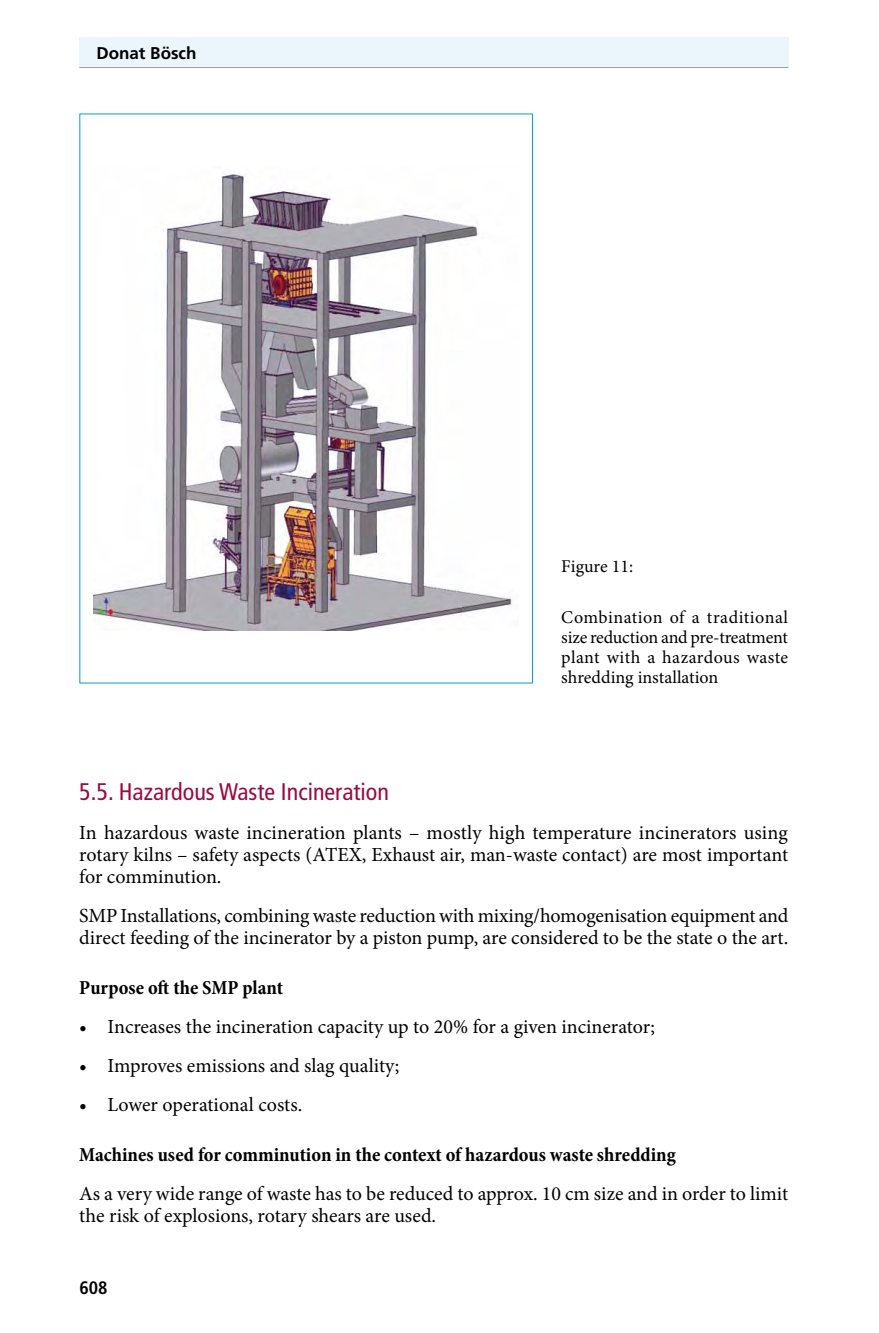
<style>
.page{position:relative;width:879px;height:1333px;background:#fff}
.page>*{position:absolute;margin:0;border:0;box-sizing:border-box;transform-origin:0 0}
.t1{font:condensed 24px "Frutiger";color:#9b0a42}
.t2{font:20px/22px "Minion Pro";letter-spacing:-.005em;color:#000}
.t3{font:700 condensed 20px "Minion Pro";color:#000}
.t4{font:18px/20px "Minion Pro";letter-spacing:.005em;color:#000;text-align:justify}
.t5{font:700 condensed 18px "Frutiger";color:#000}
.t6{font:700 17px "Frutiger";color:#000}
</style>
<div class="page">
<div style="left:80px;top:38px;width:708px;height:30px;background:#ebf6fc"></div>
<hr style="left:79px;top:67px;width:709px;height:1px;background:#9c9e9f">
<img style="left:93px;top:174px;width:419px;height:456px">
<p class="t6" style="left:96px;top:43px;width:102px">Donat Bösch</p>
<p class="t4" style="left:561px;top:556px;width:73px">Figure 11:</p>
<p class="t4" style="left:561px;top:607px;width:228px">Combination of a traditional size reduction and pre-treatment plant with a hazardous waste shredding installation</p>
<p class="t1" style="left:79px;top:777px;width:311px">5.5. Hazardous Waste Incineration</p>
<p class="t2" style="left:79px;top:821px;width:710px;text-align:justify">In hazardous waste incineration plants – mostly high temperature incinerators using rotary kilns – safety aspects (ATEX, Exhaust air, man-waste contact) are most important for comminution.</p>
<p class="t2" style="left:79px;top:904px;width:710px">SMP Installations, combining waste reduction with mixing/homogenisation equipment and direct feeding of the incinerator by a piston pump, are considered to be the state o the art.</p>
<p class="t3" style="left:79px;top:973px;width:205px">Purpose oft the SMP plant</p>
<p class="t2" style="left:79px;top:1015px;width:577px">• Increases the incineration capacity up to 20% for a given incinerator;</p>
<p class="t2" style="left:79px;top:1054px;width:322px">• Improves emissions and slag quality;</p>
<p class="t2" style="left:79px;top:1093px;width:224px">• Lower operational costs.</p>
<p class="t3" style="left:79px;top:1141px;width:598px">Machines used for comminution in the context of hazardous waste shredding</p>
<p class="t2" style="left:79px;top:1182px;width:710px">As a very wide range of waste has to be reduced to approx. 10 cm size and in order to limit the risk of explosions, rotary shears are used.</p>
<p class="t5" style="left:79px;top:1276px;width:30px">608</p>
</div>
